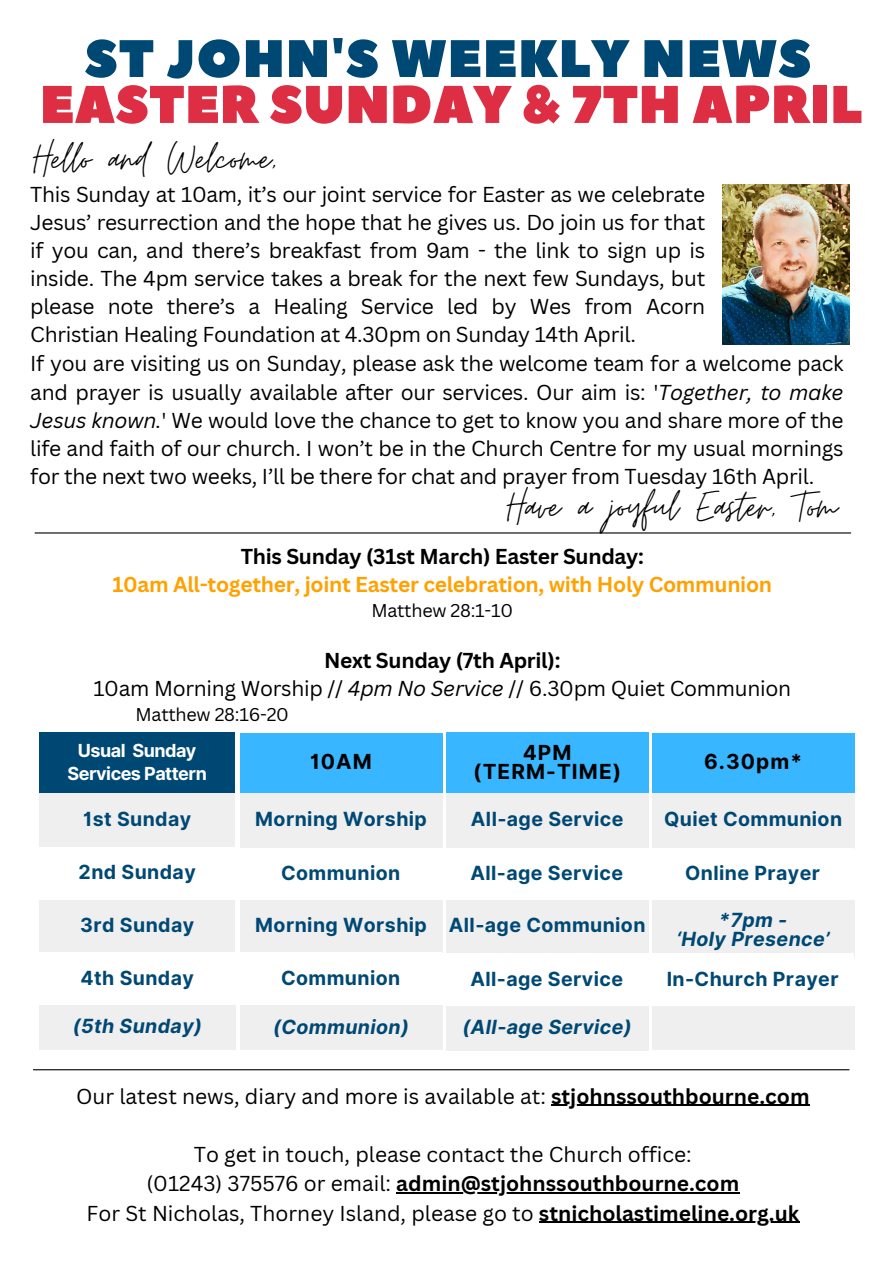
<style>
.page{position:relative;width:894px;height:1264px;background:#fff}
.page>*{position:absolute;margin:0;border:0;box-sizing:border-box;transform-origin:0 0}
.t1{font:52.95px "Peace Sans";letter-spacing:.005em;color:#dd2e44}
.t2{font:52.65px "Peace Sans";letter-spacing:.02em;color:#004874}
.t3{font:48px "Moon Time";color:#000}
.t4{font:21px/28.2px "Canva Sans";letter-spacing:-.015em;color:#000;text-align:justify}
.t5{font:700 21px/28.2px "Canva Sans";letter-spacing:-.015em;color:#ffa100;text-align:center}
.t6{font:700 21px "Canva Sans";color:#000}
.t7{font:700 20.7px/19.2px "Inter";letter-spacing:.05em;color:#000;text-align:center}
.t8{font:700 19.5px "Inter";letter-spacing:.02em;color:#004874}
.t9{font:italic 700 19.5px/19.2px "Inter";letter-spacing:.02em;color:#004874;text-align:center}
.t10{font:18px "Canva Sans";letter-spacing:-.015em;color:#000}
.t11{font:700 18px/22.5px "Inter";letter-spacing:-.03em;color:#fff;text-align:center}
.s1{font-style:italic}
.s2{color:#000}
.s3{font-weight:700}
.s4{font-weight:400}
</style>
<div class="page">
<img style="left:722px;top:184px;width:127px;height:160px">
<hr style="left:551px;top:1104px;width:258px;height:1px;background:#000">
<hr style="left:396px;top:1192px;width:343px;height:1px;background:#000">
<hr style="left:538px;top:1221px;width:260px;height:1px;background:#000">
<div style="left:39px;top:732px;width:196px;height:61px;background:#004874"></div>
<div style="left:240px;top:732px;width:202px;height:61px;background:#38b6ff"></div>
<div style="left:445px;top:732px;width:203px;height:61px;background:#38b6ff"></div>
<div style="left:652px;top:732px;width:201px;height:61px;background:#38b6ff"></div>
<div style="left:39px;top:793px;width:196px;height:54px;background:#efefef"></div>
<div style="left:39px;top:900px;width:196px;height:52px;background:#efefef"></div>
<div style="left:39px;top:1005px;width:196px;height:44px;background:#efefef"></div>
<div style="left:240px;top:793px;width:202px;height:55px;background:#efefef"></div>
<div style="left:445px;top:793px;width:203px;height:54px;background:#efefef"></div>
<div style="left:240px;top:900px;width:202px;height:52px;background:#efefef"></div>
<div style="left:445px;top:900px;width:203px;height:52px;background:#efefef"></div>
<div style="left:240px;top:1005px;width:202px;height:45px;background:#efefef"></div>
<div style="left:445px;top:1005px;width:203px;height:45px;background:#efefef"></div>
<div style="left:652px;top:793px;width:201px;height:55px;background:#efefef"></div>
<div style="left:652px;top:900px;width:201px;height:58px;background:#efefef"></div>
<div style="left:652px;top:952px;width:201px;height:54px;background:#fff"></div>
<div style="left:652px;top:1006px;width:201px;height:44px;background:#efefef"></div>
<hr style="left:33px;top:1069px;width:816px;height:1px;background:#000">
<hr style="left:35px;top:532px;width:815px;height:1px;background:#000">
<h2 class="t2" style="left:85px;top:24px;width:727px">ST JOHN'S WEEKLY NEWS</h2>
<h1 class="t1" style="left:40px;top:69px;width:823px">EASTER SUNDAY &amp; 7TH APRIL</h1>
<h3 class="t3" style="left:33px;top:129px;width:245px">Hello and Welcome,</h3>
<h5 class="t4" style="left:30px;top:179px;width:676px">This Sunday at 10am, it’s our joint service for Easter as we celebrate Jesus’ resurrection and the hope that he gives us. Do join us for that if you can, and there’s breakfast from 9am - the link to sign up is inside. The 4pm service takes a break for the next few Sundays, but please note there’s a Healing Service led by Wes from Acorn Christian Healing Foundation at 4.30pm on Sunday 14th April.</h5>
<p class="t4" style="left:30px;top:349px;width:814px">If you are visiting us on Sunday, please ask the welcome team for a welcome pack and prayer is usually available after our services. Our aim is: '<span class="s1">Together, to make Jesus known.</span>' We would love the chance to get to know you and share more of the life and faith of our church. I won’t be in the Church Centre for my usual mornings for the next two weeks, I’ll be there for chat and prayer from Tuesday 16th April.</p>
<h3 class="t3" style="left:506px;top:477px;width:332px">Have a joyful Easter, Tom</h3>
<h5 class="t5" style="left:112px;top:542px;width:661px"><span class="s2">This Sunday (31st March) Easter Sunday:<br></span>10am All-together, joint Easter celebration, with Holy Communion</h5>
<h5 class="t10" style="left:371px;top:598px;width:143px">Matthew 28:1-10</h5>
<h5 class="t4" style="left:93px;top:645px;width:699px;text-align:center"><span class="s3">Next Sunday (7th April):<br></span>10am Morning Worship // <span class="s1">4pm No Service</span> // 6.30pm Quiet Communion</h5>
<p class="t10" style="left:135px;top:701px;width:155px">Matthew 28:16-20</p>
<h4 class="t11" style="left:67px;top:739px;width:141px">Usual Sunday<br>Services Pattern</h4>
<h4 class="t8" style="left:83px;top:807px;width:110px">1st Sunday</h4>
<h4 class="t8" style="left:79px;top:860px;width:119px">2nd Sunday</h4>
<h4 class="t8" style="left:80px;top:912px;width:115px">3rd Sunday</h4>
<h3 class="t8" style="left:80px;top:966px;width:115px">4th Sunday</h3>
<h4 class="t9" style="left:73px;top:1016px;width:131px">(5th Sunday)</h4>
<p class="t7" style="left:310px;top:751px;width:63px">10AM</p>
<h4 class="t7" style="left:473px;top:742px;width:149px">4PM (TERM-TIME)</h4>
<h4 class="t7" style="left:704px;top:751px;width:99px">6.30pm*</h4>
<h4 class="t8" style="left:255px;top:807px;width:173px">Morning Worship</h4>
<h4 class="t8" style="left:471px;top:807px;width:154px">All-age Service</h4>
<h4 class="t8" style="left:281px;top:861px;width:121px">Communion</h4>
<h4 class="t8" style="left:470px;top:860px;width:154px">All-age Service</h4>
<h3 class="t8" style="left:255px;top:913px;width:173px">Morning Worship</h3>
<h4 class="t8" style="left:449px;top:913px;width:198px">All-age Communion</h4>
<h4 class="t8" style="left:281px;top:966px;width:121px">Communion</h4>
<h4 class="t8" style="left:470px;top:966px;width:154px">All-age Service</h4>
<h4 class="t9" style="left:273px;top:1016px;width:137px">(Communion)</h4>
<h4 class="t9" style="left:462px;top:1017px;width:171px">(All-age Service)</h4>
<h4 class="t8" style="left:664px;top:807px;width:179px">Quiet Communion</h4>
<h4 class="t8" style="left:685px;top:861px;width:136px">Online Prayer</h4>
<h4 class="t9" style="left:676px;top:909px;width:155px">*7pm -<br>‘Holy Presence’</h4>
<h4 class="t8" style="left:666px;top:966px;width:173px">In-Church Prayer</h4>
<h5 class="t4" style="left:76px;top:1081px;width:734px">Our latest news, diary and more is available at: <span class="s3">stjohnssouthbourne.com</span></h5>
<h2 class="t4" style="left:194px;top:1139px;width:499px">To get in touch, please contact the Church office:</h2>
<h5 class="t6" style="left:146px;top:1168px;width:594px"><span class="s4">(01243) 375576 or email:</span> admin@stjohnssouthbourne.com</h5>
<h5 class="t4" style="left:87px;top:1198px;width:713px">For St Nicholas, Thorney Island, please go to <span class="s3">stnicholastimeline.org.uk</span></h5>
</div>
